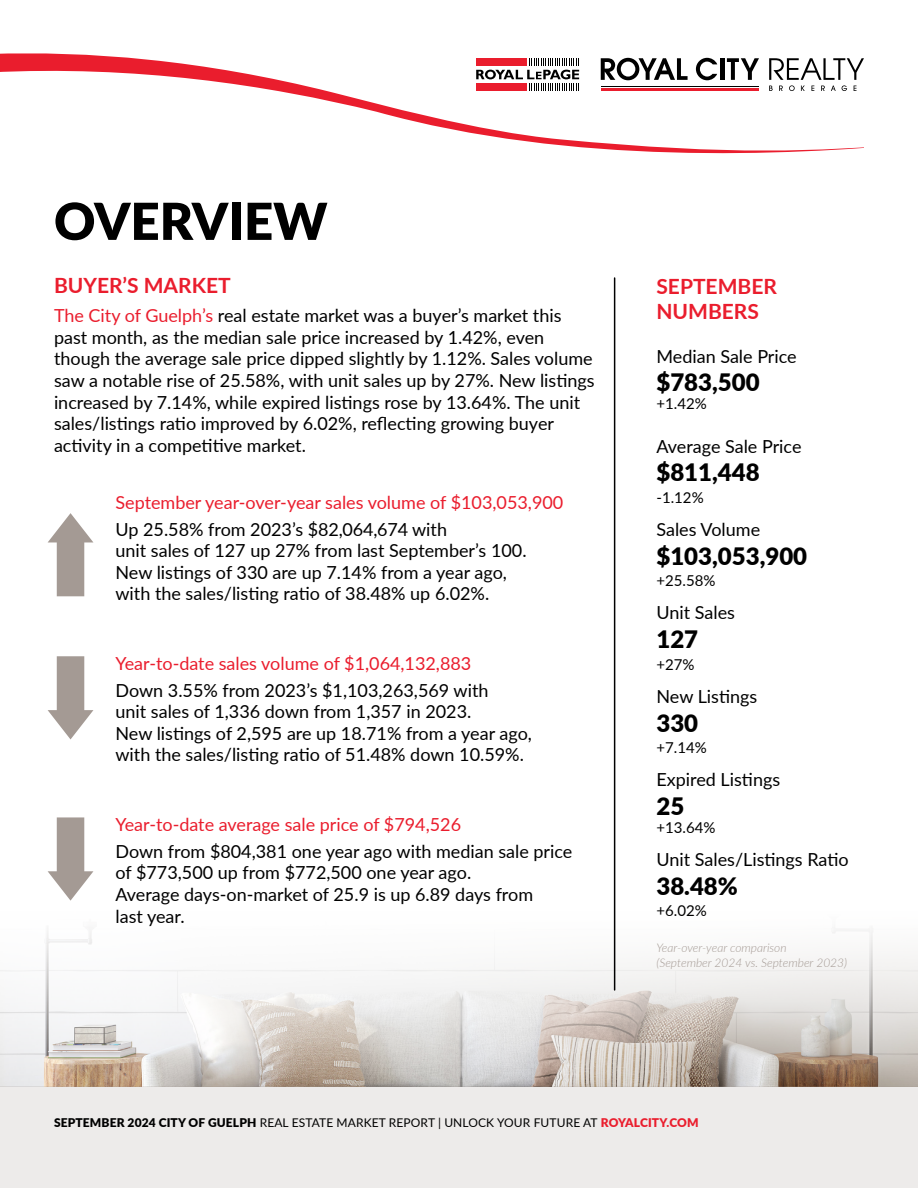
<style>
.page{position:relative;width:918px;height:1188px;background:#fff}
.page>*{position:absolute;margin:0;border:0;box-sizing:border-box;transform-origin:0 0}
.t1{font:900 51px "Lato";color:#000}
.t2{font:900 24px "Lato";color:#000}
.t3{font:700 21px/25.2px "Lato";color:#ea1d2d}
.t4{font:18px/21.6px "Lato";color:#000}
.t5{font:18px "Lato";color:#ea1d2d}
.t6{font:15px "Lato";color:#000}
.t7{font:12px "Lato";letter-spacing:.01em;color:#000}
.t8{font:italic 300 12px/14.4px "Lato";color:#a49a94}
.s1{color:#ea1d2d}
.s2{font-weight:900}
.s3{font-weight:900;color:#ea1d2d}
</style>
<div class="page">
<img style="left:0;top:910px;width:918px;height:177px">
<div style="left:0;top:1087px;width:918px;height:101px;background:#edebea"></div>
<svg style="left:0;top:53px;width:864px;height:100px"></svg>
<svg style="left:601px;top:58px;width:87px;height:22px"></svg>
<svg style="left:696px;top:58px;width:21px;height:22px"></svg>
<hr style="left:720px;top:58px;width:4px;height:22px;background:#000">
<svg style="left:727px;top:58px;width:32px;height:22px"></svg>
<svg style="left:769px;top:58px;width:95px;height:33px"></svg>
<hr style="left:601px;top:86px;width:157px;height:1px;background:#000">
<hr style="left:601px;top:88px;width:157px;height:3px;background:#ea1d2d">
<div style="left:472px;top:54px;width:111px;height:38px;background:#fff"></div>
<svg style="left:476px;top:58px;width:103px;height:33px"></svg>
<svg style="left:48px;top:513px;width:45px;height:83px"></svg>
<svg style="left:48px;top:817px;width:45px;height:84px"></svg>
<svg style="left:48px;top:656px;width:45px;height:83px"></svg>
<hr style="left:614px;top:278px;width:1px;height:712px;background:#000">
<h1 class="t1" style="left:54px;top:183px;width:275px">OVERVIEW</h1>
<p class="t3" style="left:54px;top:272px;width:178px">BUYER’S MARKET</p>
<p class="t4" style="left:54px;top:304px;width:542px"><span class="s1">The City of Guelph’s</span> real estate market was a buyer’s market this past month, as the median sale price increased by 1.42%, even though the average sale price dipped slightly by 1.12%. Sales volume saw a notable rise of 25.58%, with unit sales up by 27%. New listings increased by 7.14%, while expired listings rose by 13.64%. The unit sales/listings ratio improved by 6.02%, reflecting growing buyer activity in a competitive market.</p>
<p class="t5" style="left:115px;top:489px;width:449px">September year-over-year sales volume of $103,053,900</p>
<p class="t4" style="left:115px;top:517px;width:413px">Up 25.58% from 2023’s $82,064,674 with<br>unit sales of 127 up 27% from last September’s 100.<br>New listings of 330 are up 7.14% from a year ago, with the sales/listing ratio of 38.48% up 6.02%.</p>
<p class="t5" style="left:115px;top:650px;width:357px">Year-to-date sales volume of $1,064,132,883</p>
<p class="t4" style="left:115px;top:679px;width:418px">Down 3.55% from 2023’s $1,103,263,569 with<br>unit sales of 1,336 down from 1,357 in 2023.<br>New listings of 2,595 are up 18.71% from a year ago, with the sales/listing ratio of 51.48% down 10.59%.</p>
<p class="t5" style="left:115px;top:811px;width:347px">Year-to-date average sale price of $794,526</p>
<p class="t4" style="left:115px;top:840px;width:458px">Down from $804,381 one year ago with median sale price of $773,500 up from $772,500 one year ago.<br>Average days-on-market of 25.9 is up 6.89 days from<br>last year.</p>
<p class="t3" style="left:656px;top:273px;width:122px">SEPTEMBER<br>NUMBERS</p>
<p class="t4" style="left:656px;top:344px;width:142px">Median Sale Price</p>
<h2 class="t2" style="left:656px;top:365px;width:105px">$783,500</h2>
<p class="t6" style="left:656px;top:393px;width:52px">+1.42%</p>
<p class="t4" style="left:656px;top:434px;width:147px">Average Sale Price</p>
<h2 class="t2" style="left:656px;top:455px;width:105px">$811,448</h2>
<p class="t6" style="left:656px;top:487px;width:49px">-1.12%</p>
<p class="t4" style="left:656px;top:518px;width:105px">Sales Volume</p>
<h2 class="t2" style="left:656px;top:538px;width:152px">$103,053,900</h2>
<p class="t6" style="left:656px;top:570px;width:61px">+25.58%</p>
<p class="t4" style="left:656px;top:601px;width:80px">Unit Sales</p>
<h2 class="t2" style="left:656px;top:621px;width:43px">127</h2>
<p class="t6" style="left:656px;top:654px;width:40px">+27%</p>
<p class="t4" style="left:656px;top:685px;width:102px">New Listings</p>
<h2 class="t2" style="left:656px;top:705px;width:43px">330</h2>
<p class="t6" style="left:656px;top:737px;width:52px">+7.14%</p>
<p class="t4" style="left:656px;top:768px;width:125px">Expired Listings</p>
<h2 class="t2" style="left:656px;top:788px;width:29px">25</h2>
<p class="t6" style="left:656px;top:817px;width:61px">+13.64%</p>
<p class="t4" style="left:656px;top:848px;width:194px">Unit Sales/Listings Ratio</p>
<h2 class="t2" style="left:656px;top:868px;width:83px">38.48%</h2>
<p class="t6" style="left:656px;top:900px;width:52px">+6.02%</p>
<p class="t8" style="left:656px;top:940px;width:192px">Year-over-year comparison<br>(September 2024 vs. September 2023)</p>
<p class="t7" style="left:54px;top:1114px;width:646px"><span class="s2">SEPTEMBER 2024 CITY OF GUELPH</span> REAL ESTATE MARKET REPORT | UNLOCK YOUR FUTURE AT <span class="s3">ROYALCITY.COM</span></p>
</div>
